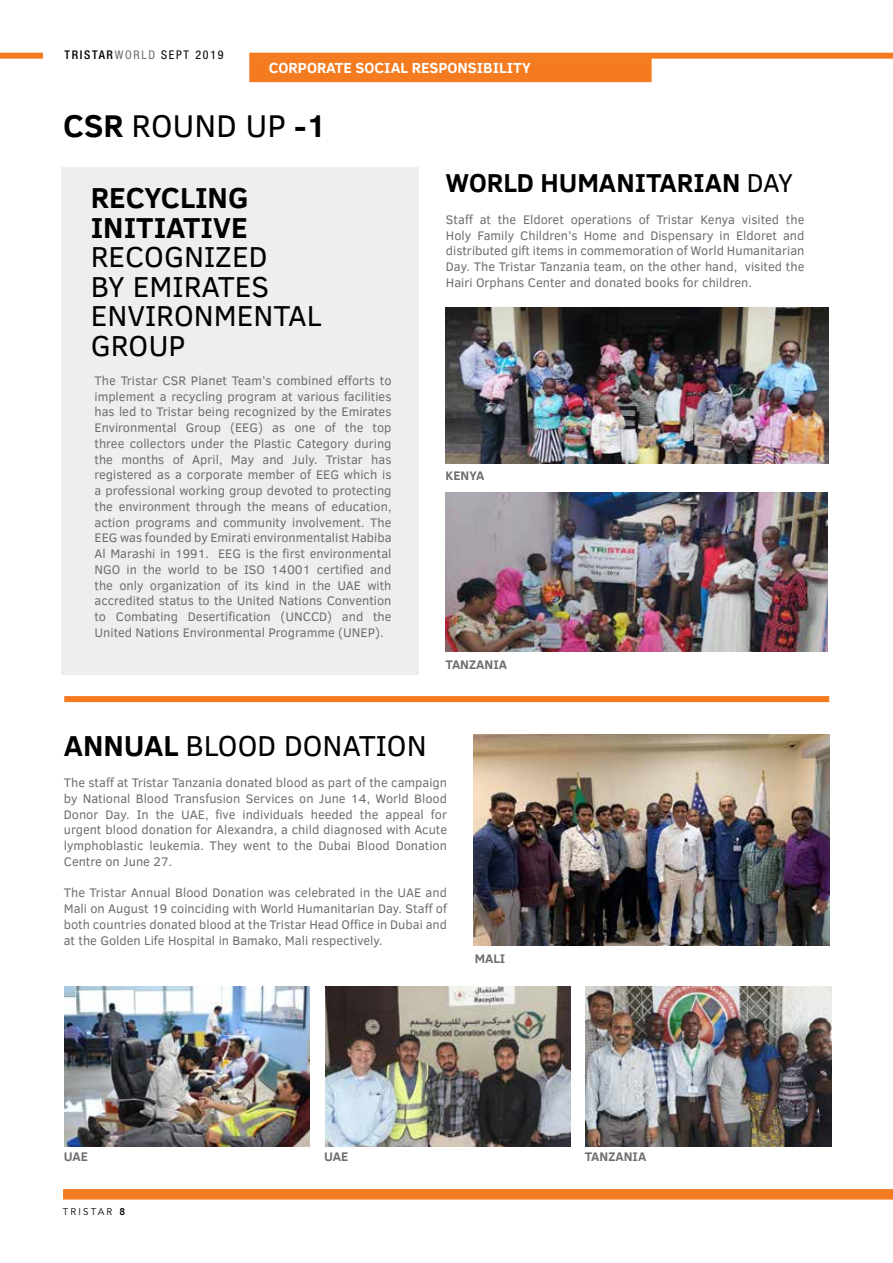
<style>
.page{position:relative;width:893px;height:1263px;background:#fff}
.page>*{position:absolute;margin:0;border:0;box-sizing:border-box;transform-origin:0 0}
.t1{font:32.25px "Clear Sans";color:#000}
.t2{font:29.55px/29.5px "Clear Sans";color:#000}
.t3{font:700 29.55px/29.5px "Clear Sans";color:#000}
.t4{font:700 26.55px "Clear Sans";color:#000}
.t5{font:700 15px "Clear Sans";color:#fff}
.t6{font:12.75px/15.8px "Clear Sans";color:#6d6e71;text-align:justify}
.t7{font:700 12.75px "Clear Sans";color:#6d6e71}
.t8{font:condensed 12px "Helvetica Neue";letter-spacing:.14em;color:#000}
.t9{font:9.75px "Avenir";letter-spacing:.22em;color:#000}
.s1{font-weight:500}
.s2{color:#6d6e71}
.s3{font-weight:700}
.s4{font-weight:400}
.s5{font-weight:800}
</style>
<div class="page">
<div style="left:61px;top:167px;width:357px;height:507px;background:#eee"></div>
<div style="left:0;top:53px;width:43px;height:6px;background:#f47b20"></div>
<div style="left:249px;top:53px;width:644px;height:6px;background:#f47b20"></div>
<div style="left:249px;top:58px;width:403px;height:24px;background:#f47b20"></div>
<div style="left:63px;top:1189px;width:830px;height:10px;background:#f47b20"></div>
<div style="left:64px;top:696px;width:765px;height:6px;background:#f47b20"></div>
<img style="left:474px;top:734px;width:356px;height:211px">
<img style="left:446px;top:308px;width:382px;height:156px">
<img style="left:446px;top:492px;width:381px;height:159px">
<img style="left:65px;top:986px;width:245px;height:161px">
<img style="left:325px;top:986px;width:245px;height:161px">
<img style="left:586px;top:986px;width:245px;height:161px">
<p class="t8" style="left:65px;top:47px;width:160px"><span class="s1">TRISTAR</span><span class="s2">WORLD</span> SEPT 2019</p>
<p class="t5" style="left:269px;top:57px;width:263px">CORPORATE SOCIAL RESPONSIBILITY</p>
<h1 class="t1" style="left:63px;top:104px;width:265px"><span class="s3">CSR</span> ROUND UP <span class="s3">-1</span></h1>
<h2 class="t3" style="left:91px;top:182px;width:159px">RECYCLING<br>INITIATIVE</h2>
<h2 class="t2" style="left:91px;top:242px;width:233px">RECOGNIZED<br>BY EMIRATES<br>ENVIRONMENTAL<br>GROUP</h2>
<p class="t6" style="left:94px;top:372px;width:299px">The Tristar CSR Planet Team’s combined efforts to implement a recycling program at various facilities has led to Tristar being recognized by the Emirates Environmental Group (EEG) as one of the top three collectors under the Plastic Category during the months of April, May and July. Tristar has registered as a corporate member of EEG which is a professional working group devoted to protecting the environment through the means of education, action programs and community involvement. The EEG was founded by Emirati environmentalist Habiba Al Marashi in 1991. EEG is the first environmental NGO in the world to be ISO 14001 certified and the only organization of its kind in the UAE with accredited status to the United Nations Convention to Combating Desertification (UNCCD) and the United Nations Environmental Programme (UNEP).</p>
<h3 class="t4" style="left:446px;top:163px;width:349px">WORLD HUMANITARIAN <span class="s4">DAY</span></h3>
<p class="t6" style="left:446px;top:212px;width:360px">Staff at the Eldoret operations of Tristar Kenya visited the Holy Family Children’s Home and Dispensary in Eldoret and distributed gift items in commemoration of World Humanitarian Day. The Tristar Tanzania team, on the other hand, visited the Hairi Orphans Center and donated books for children.</p>
<p class="t7" style="left:445px;top:466px;width:40px">KENYA</p>
<p class="t7" style="left:445px;top:655px;width:63px">TANZANIA</p>
<h2 class="t2" style="left:64px;top:730px;width:364px"><span class="s3">ANNUAL</span> BLOOD DONATION</h2>
<p class="t6" style="left:64px;top:775px;width:385px">The staff at Tristar Tanzania donated blood as part of the campaign by National Blood Transfusion Services on June 14, World Blood Donor Day. In the UAE, five individuals heeded the appeal for urgent blood donation for Alexandra, a child diagnosed with Acute lymphoblastic leukemia. They went to the Dubai Blood Donation Centre on June 27.</p>
<p class="t6" style="left:64px;top:885px;width:385px">The Tristar Annual Blood Donation was celebrated in the UAE and Mali on August 19 coinciding with World Humanitarian Day. Staff of both countries donated blood at the Tristar Head Office in Dubai and at the Golden Life Hospital in Bamako, Mali respectively.</p>
<p class="t7" style="left:475px;top:949px;width:32px">MALI</p>
<p class="t7" style="left:64px;top:1147px;width:26px">UAE</p>
<p class="t7" style="left:324px;top:1147px;width:26px">UAE</p>
<p class="t7" style="left:585px;top:1147px;width:63px">TANZANIA</p>
<p class="t9" style="left:63px;top:1206px;width:64px">TRISTAR <span class="s5">8</span></p>
</div>
